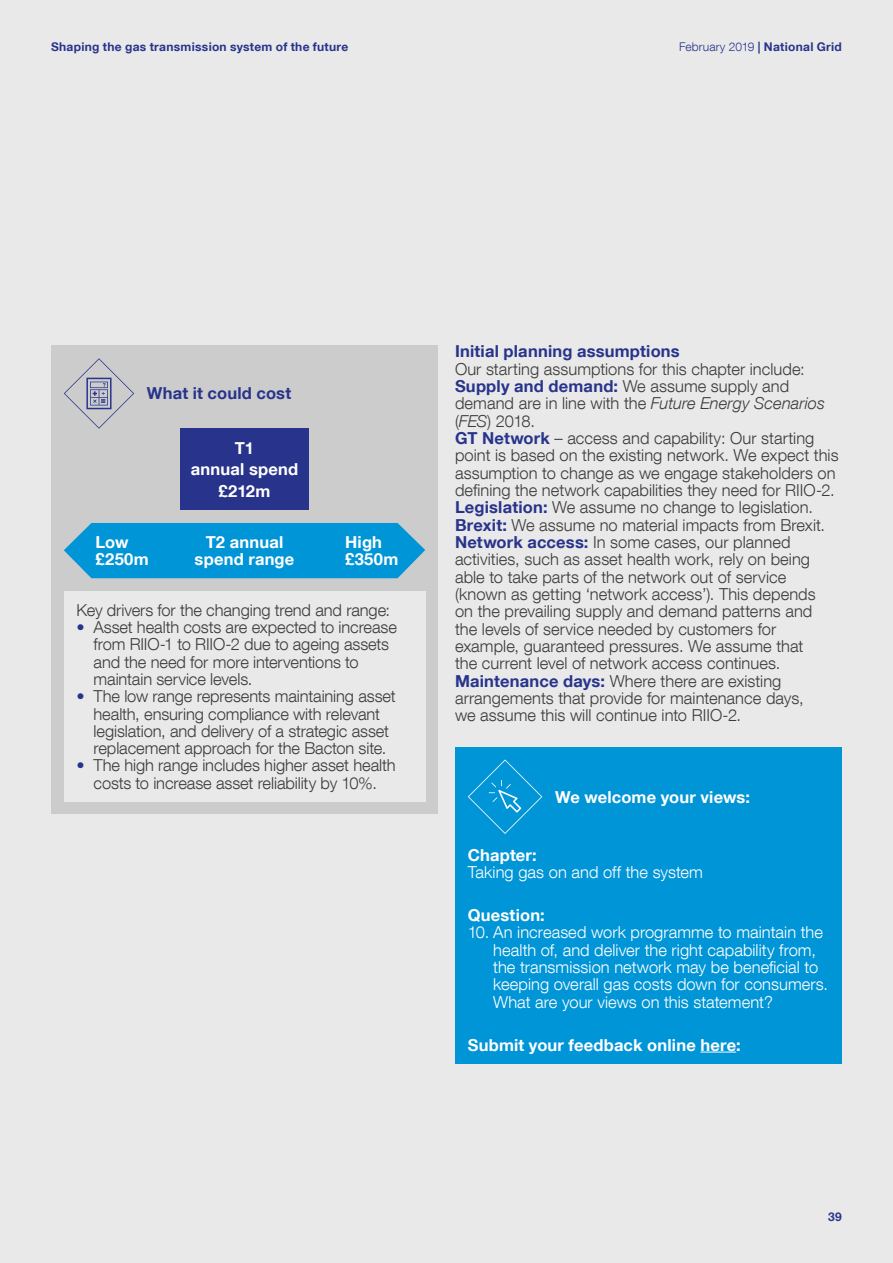
<style>
.page{position:relative;width:893px;height:1263px;background:#e9e9e9}
.page>*{position:absolute;margin:0;border:0;box-sizing:border-box;transform-origin:0 0}
.t1{font:300 16.5px/17.4px "Helvetica Neue LT Com";color:#3c3c3b}
.t2{font:300 16.5px/17.2px "Helvetica Neue LT Com";letter-spacing:.005em;color:#fff}
.t3{font:700 16.5px/17.4px "Helvetica Neue LT Com";letter-spacing:.01em;color:#fff;text-align:center}
.t4{font:700 16.5px "Helvetica Neue LT Com";letter-spacing:.01em;color:#28348b}
.t5{font:700 12px "Helvetica Neue LT Com";letter-spacing:.025em;color:#28348b}
.s1{font-weight:300}
.s2{color:#28348b}
.s3{font-weight:700;color:#28348b}
.s4{font-style:italic}
</style>
<div class="page">
<div style="left:455px;top:747px;width:387px;height:316px;background:#0095d7"></div>
<hr style="left:700px;top:1052px;width:36px;height:1px;background:#fff">
<svg style="left:468px;top:759px;width:74px;height:75px"></svg>
<div style="left:51px;top:345px;width:387px;height:469px;background:#ccc"></div>
<svg style="left:64px;top:358px;width:70px;height:70px"></svg>
<svg style="left:64px;top:523px;width:361px;height:55px;background:#0f99d6"></svg>
<div style="left:180px;top:429px;width:129px;height:81px;background:#28348b"></div>
<div style="left:64px;top:591px;width:361px;height:210px;background:#e9e9e9"></div>
<p class="t5" style="left:51px;top:39px;width:299px">Shaping the gas transmission system of the future</p>
<p class="t5" style="left:679px;top:39px;width:164px"><span class="s1">February 2019</span> | National Grid</p>
<p class="t4" style="left:147px;top:383px;width:146px">What it could cost</p>
<p class="t3" style="left:191px;top:437px;width:109px;line-height:21.6px">T1<br>annual spend £212m</p>
<p class="t3" style="left:95px;top:533px;width:55px;text-align:left">Low £250m</p>
<p class="t3" style="left:195px;top:533px;width:101px">T2 annual spend range</p>
<p class="t3" style="left:345px;top:533px;width:55px;text-align:left">High £350m</p>
<p class="t1" style="left:77px;top:601px;width:315px">Key drivers for the changing trend and range:</p>
<p class="t1" style="left:94px;top:618px;width:305px;text-indent:-17px"><span class="s2">•</span> Asset health costs are expected to increase from RIIO-1 to RIIO-2 due to ageing assets and the need for more interventions to maintain service levels.</p>
<p class="t1" style="left:94px;top:687px;width:304px;text-indent:-17px"><span class="s2">•</span> The low range represents maintaining asset health, ensuring compliance with relevant legislation, and delivery of a strategic asset replacement approach for the Bacton site.</p>
<p class="t1" style="left:77px;top:757px;width:321px;text-align:center"><span class="s2">•</span> The high range includes higher asset health costs to increase asset reliability by 10%.</p>
<p class="t4" style="left:455px;top:341px;width:226px">Initial planning assumptions</p>
<p class="t1" style="left:455px;top:360px;width:385px">Our starting assumptions for this chapter include:<br><span class="s3">Supply and demand:</span> We assume supply and demand are in line with the <span class="s4">Future Energy Scenarios </span>(<span class="s4">FES</span>) 2018.<br><span class="s3">GT Network</span> – access and capability: Our starting point is based on the existing network. We expect this assumption to change as we engage stakeholders on defining the network capabilities they need for RIIO-2.<br><span class="s3">Legislation:</span> We assume no change to legislation.<br><span class="s3">Brexit:</span> We assume no material impacts from Brexit.<br><span class="s3">Network access:</span> In some cases, our planned activities, such as asset health work, rely on being able to take parts of the network out of service (known as getting ‘network access’). This depends<br>on the prevailing supply and demand patterns and the levels of service needed by customers for example, guaranteed pressures. We assume that<br>the current level of network access continues.<br><span class="s3">Maintenance days:</span> Where there are existing arrangements that provide for maintenance days,<br>we assume this will continue into RIIO-2.</p>
<p class="t3" style="left:555px;top:787px;width:197px">We welcome your views:</p>
<p class="t3" style="left:468px;top:845px;width:70px">Chapter:</p>
<p class="t2" style="left:468px;top:863px;width:237px">Taking gas on and off the system</p>
<p class="t3" style="left:468px;top:906px;width:79px">Question:</p>
<p class="t2" style="left:493px;top:923px;width:336px;text-indent:-26px">10. An increased work programme to maintain the health of, and deliver the right capability from, the transmission network may be beneficial to keeping overall gas costs down for consumers.<br>What are your views on this statement?</p>
<p class="t3" style="left:468px;top:1036px;width:275px">Submit your feedback online here:</p>
<p class="t5" style="left:828px;top:1209px;width:15px">39</p>
</div>
